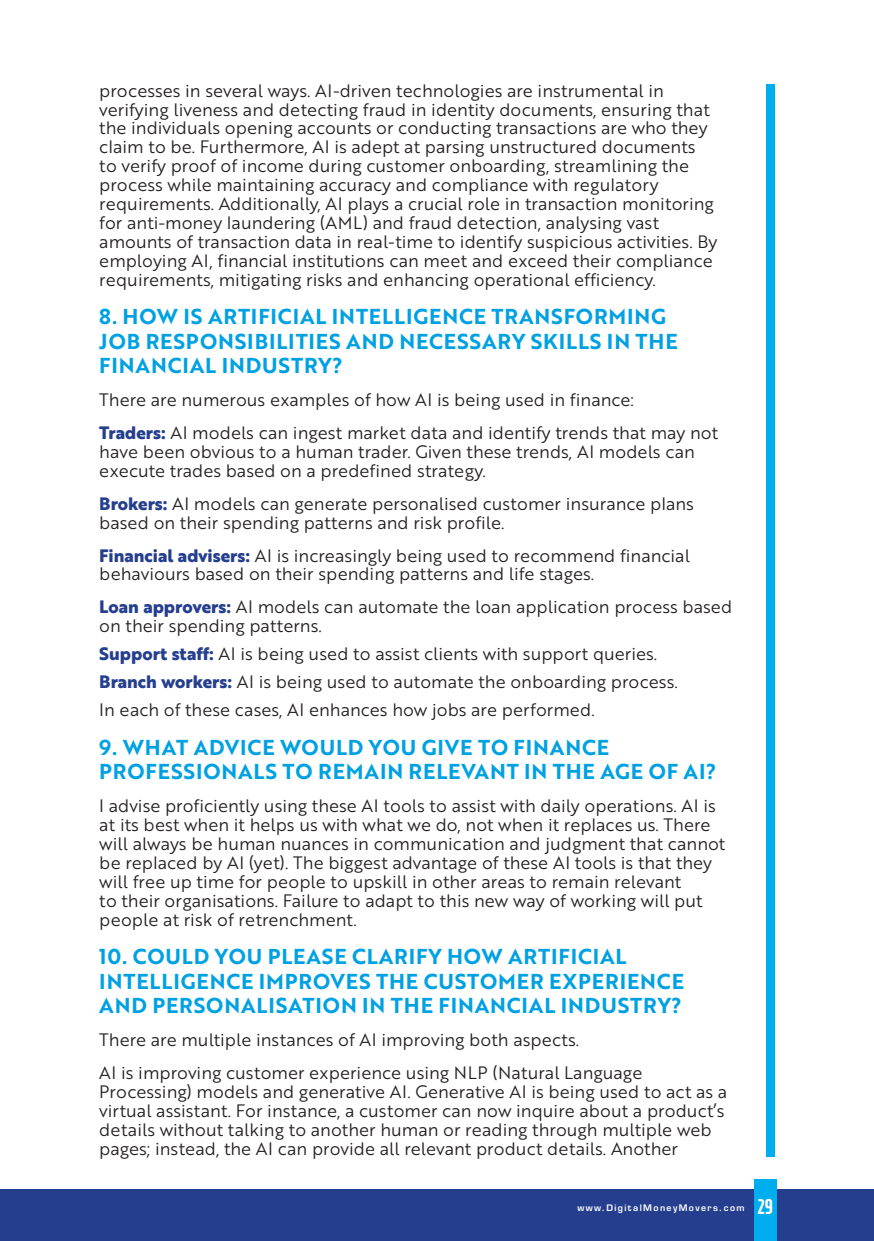
<style>
.page{position:relative;width:874px;height:1241px;background:#fff}
.page>*{position:absolute;margin:0;border:0;box-sizing:border-box;transform-origin:0 0}
.t1{font:21px/24.5px "Brother 1816 Bold";letter-spacing:.04em;color:#00a1e3}
.t2{font:900 21px "XXII Neue Norm Rnd Cnd";color:#fff}
.t3{font:17.5px/18.9px "Brother 1816 Book";color:#231f20}
.t4{font:600 8.75px "Eurostile LT Std";letter-spacing:.16em;color:#fff}
.s1{font-family:"Brother 1816 Extra";font-weight:700;color:#253f8e}
</style>
<div class="page">
<div style="left:0;top:1189px;width:873px;height:51px;background:#253f8e"></div>
<div style="left:765px;top:84px;width:9px;height:1072px;background:#00aeef"></div>
<div style="left:753px;top:1179px;width:23px;height:61px;background:#00aeef"></div>
<p class="t3" style="left:99px;top:80px;width:619px">processes in several ways. AI-driven technologies are instrumental in verifying liveness and detecting fraud in identity documents, ensuring that the individuals opening accounts or conducting transactions are who they claim to be. Furthermore, AI is adept at parsing unstructured documents to verify proof of income during customer onboarding, streamlining the process while maintaining accuracy and compliance with regulatory requirements. Additionally, AI plays a crucial role in transaction monitoring for anti-money laundering (AML) and fraud detection, analysing vast amounts of transaction data in real-time to identify suspicious activities. By employing AI, financial institutions can meet and exceed their compliance requirements, mitigating risks and enhancing operational efficiency.</p>
<p class="t1" style="left:99px;top:303px;width:579px">8. HOW IS ARTIFICIAL INTELLIGENCE TRANSFORMING<br>JOB RESPONSIBILITIES AND NECESSARY SKILLS IN THE<br>FINANCIAL INDUSTRY?</p>
<p class="t3" style="left:99px;top:382px;width:620px;line-height:32.9px">There are numerous examples of how AI is being used in finance:<br><span class="s1">Traders:</span> AI models can ingest market data and identify trends that may not</p>
<p class="t3" style="left:99px;top:441px;width:596px">have been obvious to a human trader. Given these trends, AI models can execute trades based on a predefined strategy.</p>
<p class="t3" style="left:99px;top:493px;width:596px"><span class="s1">Brokers:</span> AI models can generate personalised customer insurance plans based on their spending patterns and risk profile.</p>
<p class="t3" style="left:99px;top:545px;width:592px"><span class="s1">Financial advisers:</span> AI is increasingly being used to recommend financial behaviours based on their spending patterns and life stages.</p>
<p class="t3" style="left:99px;top:597px;width:634px"><span class="s1">Loan approvers:</span> AI models can automate the loan application process based on their spending patterns.</p>
<p class="t3" style="left:99px;top:639px;width:579px;line-height:28px"><span class="s1">Support staff:</span> AI is being used to assist clients with support queries.<br><span class="s1">Branch workers:</span> AI is being used to automate the onboarding process.<br>In each of these cases, AI enhances how jobs are performed.</p>
<p class="t1" style="left:99px;top:734px;width:618px">9. WHAT ADVICE WOULD YOU GIVE TO FINANCE<br>PROFESSIONALS TO REMAIN RELEVANT IN THE AGE OF AI?</p>
<p class="t3" style="left:99px;top:795px;width:627px">I advise proficiently using these AI tools to assist with daily operations. AI is at its best when it helps us with what we do, not when it replaces us. There will always be human nuances in communication and judgment that cannot be replaced by AI (yet). The biggest advantage of these AI tools is that they will free up time for people to upskill in other areas to remain relevant<br>to their organisations. Failure to adapt to this new way of working will put people at risk of retrenchment.</p>
<p class="t1" style="left:99px;top:943px;width:586px">10. COULD YOU PLEASE CLARIFY HOW ARTIFICIAL<br>INTELLIGENCE IMPROVES THE CUSTOMER EXPERIENCE<br>AND PERSONALISATION IN THE FINANCIAL INDUSTRY?</p>
<p class="t3" style="left:99px;top:1022px;width:544px;line-height:32.9px">There are multiple instances of AI improving both aspects.<br>AI is improving customer experience using NLP (Natural Language</p>
<p class="t3" style="left:99px;top:1081px;width:629px">Processing) models and generative AI. Generative AI is being used to act as a virtual assistant. For instance, a customer can now inquire about a product’s details without talking to another human or reading through multiple web pages; instead, the AI can provide all relevant product details. Another</p>
<p class="t4" style="left:577px;top:1202px;width:169px">www.DigitalMoneyMovers.com</p>
<p class="t2" style="left:757px;top:1193px;width:17px">29</p>
</div>
